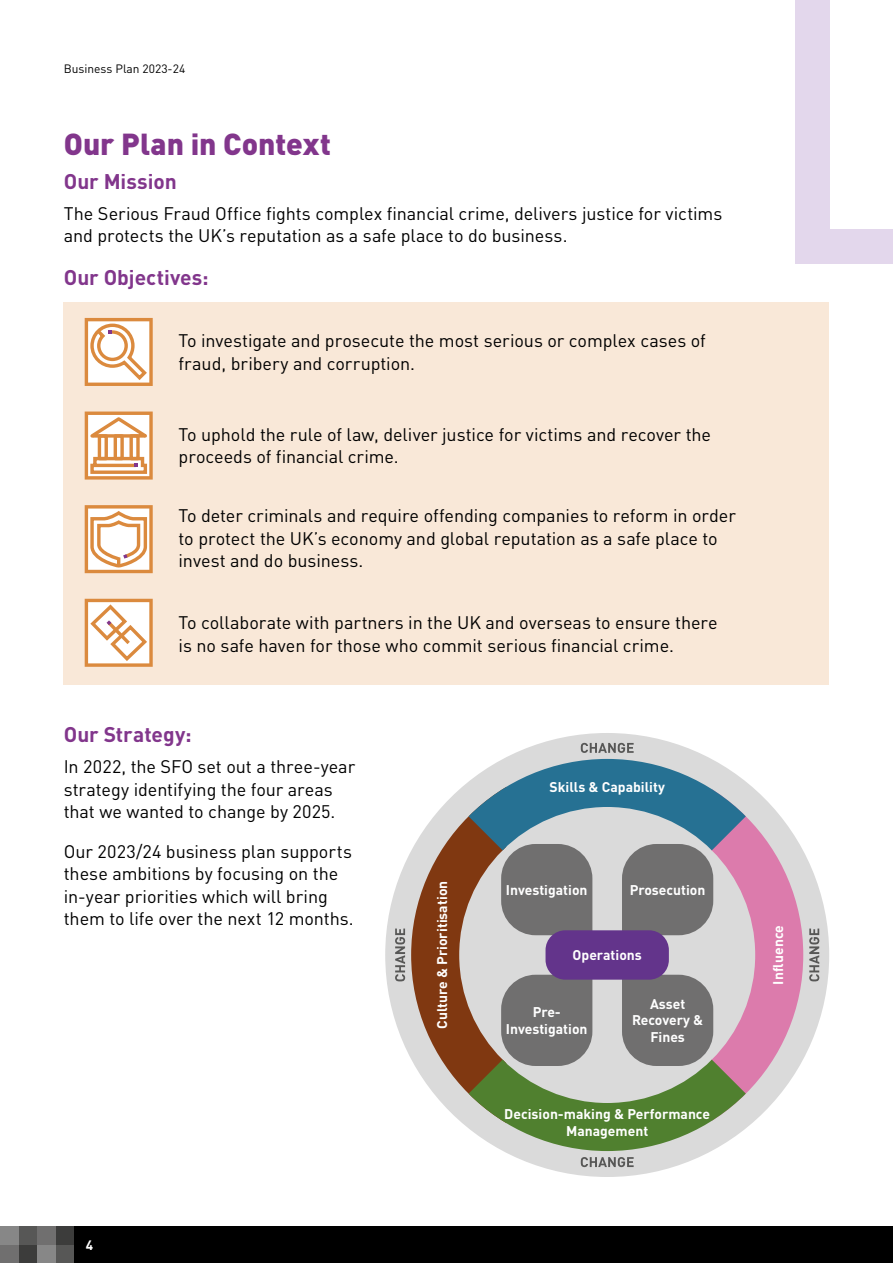
<style>
.page{position:relative;width:893px;height:1263px;background:#fff}
.page>*{position:absolute;margin:0;border:0;box-sizing:border-box;transform-origin:0 0}
.t1{font:900 30px "DIN Pro";color:#82368c}
.t2{font:700 21px "DIN Pro";color:#82368c}
.t3{font:18px/22.5px "DIN Pro";letter-spacing:-.005em;color:#000}
.t4{font:700 13.95px/16.6px "DIN Pro";color:#fff;text-align:center}
.t5{font:700 13.5px "DIN Pro";color:#fff}
.t6{font:12px "DIN Pro";color:#000}
</style>
<div class="page">
<div style="left:795px;top:230px;width:98px;height:34px;background:#e3d7ec"></div>
<div style="left:795px;top:0;width:34px;height:264px;background:#e3d7ec"></div>
<div style="left:64px;top:302px;width:765px;height:98px;background:#f9e8d8"></div>
<div style="left:64px;top:390px;width:765px;height:97px;background:#f9e8d8"></div>
<div style="left:64px;top:477px;width:765px;height:120px;background:#f9e8d8"></div>
<div style="left:64px;top:587px;width:765px;height:98px;background:#f9e8d8"></div>
<svg style="left:85px;top:318px;width:68px;height:68px"></svg>
<svg style="left:85px;top:411px;width:68px;height:69px"></svg>
<svg style="left:85px;top:505px;width:68px;height:68px"></svg>
<svg style="left:85px;top:599px;width:68px;height:68px"></svg>
<div style="left:385px;top:733px;width:444px;height:444px;background:#dadada;border-radius:50%"></div>
<svg style="left:411px;top:759px;width:392px;height:274px"></svg>
<svg style="left:411px;top:1033px;width:392px;height:118px"></svg>
<svg style="left:581px;top:743px;width:53px;height:10px"></svg>
<svg style="left:581px;top:1157px;width:53px;height:10px"></svg>
<svg style="left:395px;top:928px;width:10px;height:53px"></svg>
<svg style="left:809px;top:928px;width:10px;height:53px"></svg>
<div style="left:0;top:1226px;width:893px;height:37px;background:#000"></div>
<div style="left:55px;top:1244px;width:19px;height:19px;background:#575756"></div>
<div style="left:55px;top:1226px;width:19px;height:18px;background:#3c3c3b"></div>
<div style="left:37px;top:1244px;width:18px;height:19px;background:#878787"></div>
<div style="left:37px;top:1226px;width:18px;height:18px;background:#706f6f"></div>
<div style="left:18px;top:1244px;width:19px;height:19px;background:#3c3c3b"></div>
<div style="left:18px;top:1226px;width:19px;height:18px;background:#575756"></div>
<div style="left:0;top:1244px;width:18px;height:19px;background:#706f6f"></div>
<div style="left:0;top:1226px;width:18px;height:18px;background:#878787"></div>
<p class="t6" style="left:64px;top:59px;width:123px">Business Plan 2023-24</p>
<h1 class="t1" style="left:64px;top:118px;width:269px">Our Plan in Context</h1>
<p class="t2" style="left:64px;top:164px;width:115px">Our Mission</p>
<p class="t3" style="left:64px;top:200px;width:660px">The Serious Fraud Office fights complex financial crime, delivers justice for victims and protects the UK’s reputation as a safe place to do business.</p>
<p class="t2" style="left:64px;top:260px;width:146px">Our Objectives:</p>
<p class="t3" style="left:179px;top:328px;width:529px">To investigate and prosecute the most serious or complex cases of fraud, bribery and corruption.</p>
<p class="t3" style="left:179px;top:421px;width:534px">To uphold the rule of law, deliver justice for victims and recover the proceeds of financial crime.</p>
<p class="t3" style="left:179px;top:503px;width:559px">To deter criminals and require offending companies to reform in order to protect the UK’s economy and global reputation as a safe place to invest and do business.</p>
<p class="t3" style="left:179px;top:610px;width:541px">To collaborate with partners in the UK and overseas to ensure there is no safe haven for those who commit serious financial crime.</p>
<p class="t2" style="left:64px;top:717px;width:129px">Our Strategy:</p>
<p class="t3" style="left:64px;top:754px;width:293px">In 2022, the SFO set out a three-year strategy identifying the four areas that we wanted to change by 2025.</p>
<p class="t3" style="left:64px;top:838px;width:291px">Our 2023/24 business plan supports these ambitions by focusing on the in-year priorities which will bring them to life over the next 12 months.</p>
<p class="t4" style="left:432px;top:1029px;width:150px;rotate:-90deg">Culture &amp; Prioritisation</p>
<p class="t4" style="left:549px;top:777px;width:117px">Skills &amp; Capability</p>
<p class="t4" style="left:506px;top:879px;width:83px">Investigation</p>
<p class="t4" style="left:630px;top:879px;width:77px">Prosecution</p>
<p class="t4" style="left:573px;top:945px;width:71px">Operations</p>
<p class="t4" style="left:506px;top:1002px;width:83px">Pre-<br>Investigation</p>
<p class="t4" style="left:632px;top:993px;width:73px">Asset<br>Recovery &amp;<br>Fines</p>
<p class="t4" style="left:504px;top:1104px;width:207px">Decision-making &amp; Performance<br>Management</p>
<p class="t4" style="left:768px;top:984px;width:61px;rotate:-90deg">Influence</p>
<p class="t5" style="left:86px;top:1234px;width:9px">4</p>
</div>
